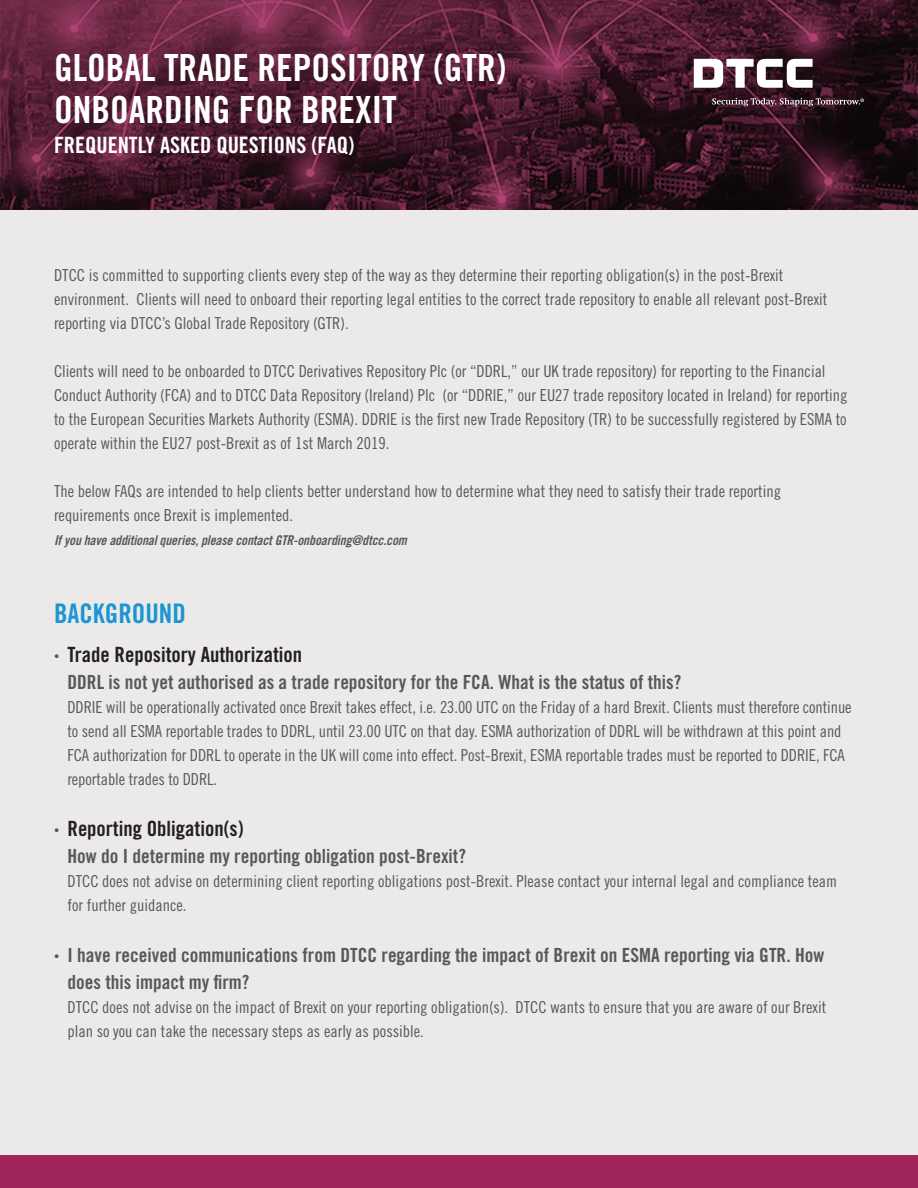
<style>
.page{position:relative;width:918px;height:1188px;background:#ebeae9}
.page>*{position:absolute;margin:0;border:0;box-sizing:border-box;transform-origin:0 0}
.t1{font:37.35px/41.5px "Trade Gothic Bold Cond Twenty";color:#fff}
.t2{font:27px "Trade Gothic Bold Cond Twenty";color:#1d95d3}
.t3{font:22.5px "Trade Gothic Bold Cond Twenty";color:#fff}
.t4{font:21px "Trade Gothic Bold Cond Twenty";color:#231f20}
.t5{font:19.5px/27px "Trade Gothic Bold Cond Twenty";color:#57585a}
.t6{font:16.5px/24px "Trade Gothic Cond Eighteen";color:#57585a}
.t7{font:13.5px "Trade Gothic Bold Cond Twenty Obl";letter-spacing:-.01em;color:#57585a}
.s1{font-family:"Trade Gothic Cond Eighteen";font-size:10.5px;color:#57585a}
.s2{font-family:"Trade Gothic Cond Eighteen";font-size:10.5px}
</style>
<div class="page">
<div style="left:0;top:1156px;width:918px;height:32px;background:#9f255a"></div>
<img style="left:0;top:0;width:918px;height:210px">
<svg style="left:694px;top:59px;width:119px;height:29px;background:#ada0a6"></svg>
<svg style="left:712px;top:98px;width:152px;height:8px"></svg>
<p class="t1" style="left:54px;top:47px;width:454px">GLOBAL TRADE REPOSITORY (GTR)<br>ONBOARDING FOR BREXIT</p>
<p class="t3" style="left:54px;top:131px;width:302px">FREQUENTLY ASKED QUESTIONS (FAQ)</p>
<p class="t6" style="left:54px;top:263px;width:775px">DTCC is committed to supporting clients every step of the way as they determine their reporting obligation(s) in the post-Brexit environment. Clients will need to onboard their reporting legal entities to the correct trade repository to enable all relevant post-Brexit reporting via DTCC’s Global Trade Repository (GTR).</p>
<p class="t6" style="left:54px;top:359px;width:795px">Clients will need to be onboarded to DTCC Derivatives Repository Plc (or “DDRL,” our UK trade repository) for reporting to the Financial Conduct Authority (FCA) and to DTCC Data Repository (Ireland) Plc (or “DDRIE,” our EU27 trade repository located in Ireland) for reporting to the European Securities Markets Authority (ESMA). DDRIE is the first new Trade Repository (TR) to be successfully registered by ESMA to operate within the EU27 post-Brexit as of 1st March 2019.</p>
<p class="t6" style="left:54px;top:479px;width:729px">The below FAQs are intended to help clients better understand how to determine what they need to satisfy their trade reporting requirements once Brexit is implemented.</p>
<p class="t7" style="left:54px;top:532px;width:354px">If you have additional queries, please contact GTR-onboarding@dtcc.com</p>
<p class="t2" style="left:54px;top:597px;width:133px">BACKGROUND</p>
<p class="t4" style="left:54px;top:642px;width:250px"><span class="s1">•</span> Trade Repository Authorization</p>
<p class="t5" style="left:67px;top:668px;width:615px">DDRL is not yet authorised as a trade repository for the FCA. What is the status of this?</p>
<p class="t6" style="left:67px;top:695px;width:786px">DDRIE will be operationally activated once Brexit takes effect, i.e. 23.00 UTC on the Friday of a hard Brexit. Clients must therefore continue to send all ESMA reportable trades to DDRL, until 23.00 UTC on that day. ESMA authorization of DDRL will be withdrawn at this point and FCA authorization for DDRL to operate in the UK will come into effect. Post-Brexit, ESMA reportable trades must be reported to DDRIE, FCA reportable trades to DDRL.</p>
<p class="t4" style="left:54px;top:816px;width:191px"><span class="s1">•</span> Reporting Obligation(s)</p>
<p class="t5" style="left:67px;top:842px;width:400px">How do I determine my reporting obligation post-Brexit?</p>
<p class="t6" style="left:67px;top:869px;width:771px">DTCC does not advise on determining client reporting obligations post-Brexit. Please contact your internal legal and compliance team for further guidance.</p>
<p class="t5" style="left:68px;top:941px;width:758px;text-indent:-14px"><span class="s2">•</span> I have received communications from DTCC regarding the impact of Brexit on ESMA reporting via GTR. How does this impact my firm?</p>
<p class="t6" style="left:67px;top:995px;width:760px">DTCC does not advise on the impact of Brexit on your reporting obligation(s). DTCC wants to ensure that you are aware of our Brexit plan so you can take the necessary steps as early as possible.</p>
</div>
